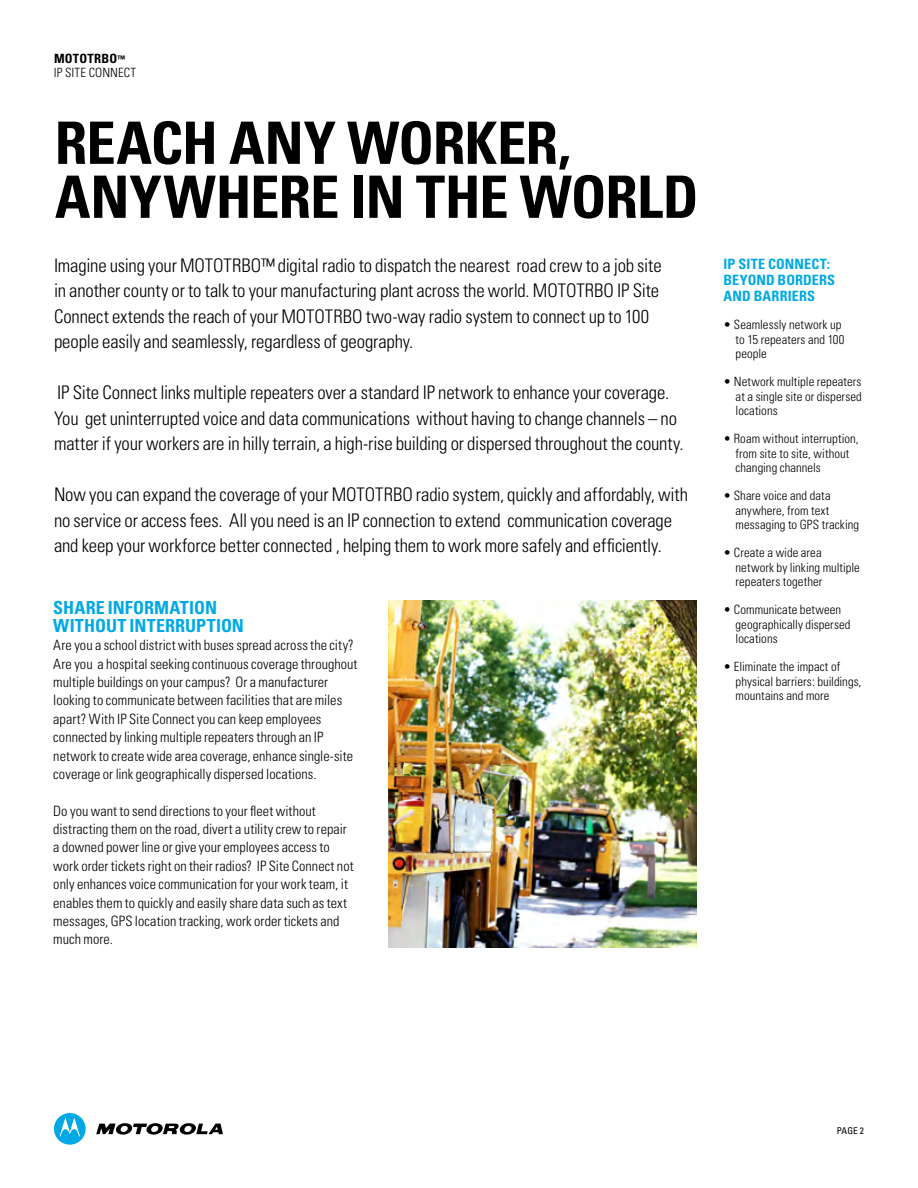
<style>
.page{position:relative;width:918px;height:1188px;background:#fff}
.page>*{position:absolute;margin:0;border:0;box-sizing:border-box;transform-origin:0 0}
.t1{font:700 condensed 58.5px/54px "Univers LT Std";letter-spacing:-.015em;color:#000}
.t2{font:300 condensed 18.75px/25.5px "Univers LT Std";letter-spacing:-.005em;color:#000}
.t3{font:700 condensed 18px/18.5px "Univers LT Std";letter-spacing:.005em;color:#00a9e4}
.t4{font:300 condensed 14.25px/18.3px "Univers LT Std";letter-spacing:.005em;color:#000}
.t5{font:700 condensed 14.25px/15.8px "Univers";letter-spacing:.005em;color:#00a9e4}
.t6{font:300 condensed 12.75px/14.2px "Univers";letter-spacing:.005em;color:#000}
.t7{font:300 condensed 12.75px/14.2px "Univers LT Std";letter-spacing:.005em;color:#000}
.t8{font:condensed 9.3px "Univers LT Std";color:#000}
.s1{font-weight:700}
.s2{font-weight:700;font-size:9px}
</style>
<div class="page">
<img style="left:389px;top:601px;width:308px;height:347px">
<svg style="left:96px;top:1123px;width:127px;height:12px"></svg>
<div style="left:54px;top:1113px;width:32px;height:32px;background:#00a9e4;border-radius:50%"></div>
<svg style="left:60px;top:1117px;width:20px;height:19px"></svg>
<p class="t7" style="left:54px;top:52px;width:84px"><span class="s1">MOTOTRBO</span><span class="s2">™<br></span>IP SITE CONNECT</p>
<h1 class="t1" style="left:55px;top:116px;width:645px">REACH ANY WORKER,<br>ANYWHERE IN THE WORLD</h1>
<p class="t2" style="left:54px;top:252px;width:609px">Imagine using your MOTOTRBO™ digital radio to dispatch the nearest road crew to a job site in another county or to talk to your manufacturing plant across the world. MOTOTRBO IP Site Connect extends the reach of your MOTOTRBO two-way radio system to connect up to 100 people easily and seamlessly, regardless of geography.</p>
<p class="t2" style="left:54px;top:380px;width:631px">IP Site Connect links multiple repeaters over a standard IP network to enhance your coverage.<br>You get uninterrupted voice and data communications without having to change channels – no matter if your workers are in hilly terrain, a high-rise building or dispersed throughout the county.</p>
<p class="t2" style="left:54px;top:482px;width:636px">Now you can expand the coverage of your MOTOTRBO radio system, quickly and affordably, with no service or access fees. All you need is an IP connection to extend communication coverage and keep your workforce better connected , helping them to work more safely and efficiently.</p>
<p class="t3" style="left:53px;top:598px;width:192px">SHARE INFORMATION<br>WITHOUT INTERRUPTION</p>
<p class="t4" style="left:53px;top:636px;width:306px">Are you a school district with buses spread across the city?<br>Are you a hospital seeking continuous coverage throughout multiple buildings on your campus? Or a manufacturer looking to communicate between facilities that are miles apart? With IP Site Connect you can keep employees connected by linking multiple repeaters through an IP network to create wide area coverage, enhance single-site coverage or link geographically dispersed locations.</p>
<p class="t4" style="left:53px;top:802px;width:302px">Do you want to send directions to your fleet without distracting them on the road, divert a utility crew to repair a downed power line or give your employees access to work order tickets right on their radios? IP Site Connect not only enhances voice communication for your work team, it enables them to quickly and easily share data such as text messages, GPS location tracking, work order tickets and much more.</p>
<p class="t5" style="left:724px;top:256px;width:113px">IP SITE CONNECT:<br>BEYOND BORDERS<br>AND BARRIERS</p>
<p class="t6" style="left:736px;top:318px;width:110px;text-indent:-12px">• Seamlessly network up to 15 repeaters and 100 people</p>
<p class="t6" style="left:736px;top:375px;width:128px;text-align:justify;text-indent:-12px">• Network multiple repeaters at a single site or dispersed locations</p>
<p class="t6" style="left:736px;top:432px;width:124px;text-indent:-12px">• Roam without interruption, from site to site, without changing channels</p>
<p class="t6" style="left:736px;top:489px;width:125px;text-indent:-12px">• Share voice and data anywhere, from text messaging to GPS tracking</p>
<p class="t6" style="left:736px;top:546px;width:126px;text-indent:-12px">• Create a wide area network by linking multiple repeaters together</p>
<p class="t6" style="left:736px;top:603px;width:116px;text-indent:-12px">• Communicate between geographically dispersed locations</p>
<p class="t6" style="left:736px;top:660px;width:127px;text-indent:-12px">• Eliminate the impact of physical barriers: buildings, mountains and more</p>
<p class="t8" style="left:837px;top:1125px;width:29px">PAGE 2</p>
</div>
